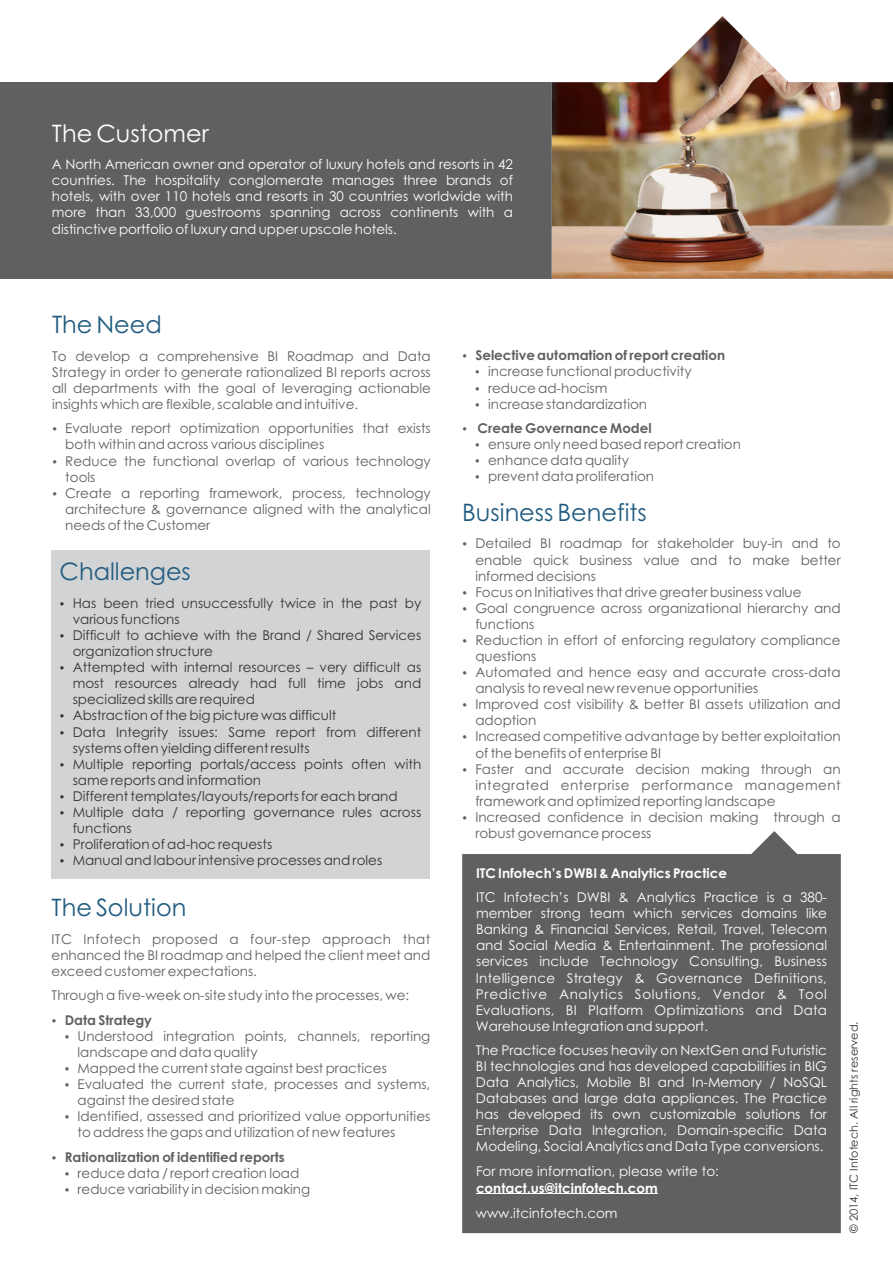
<style>
.page{position:relative;width:893px;height:1263px;background:#fff}
.page>*{position:absolute;margin:0;border:0;box-sizing:border-box;transform-origin:0 0}
.t1{font:24px "Century Gothic";color:#215b80}
.t2{font:24px "Century Gothic";color:#fefefe}
.t3{font:13.5px/16px "Century Gothic";color:#606062}
.t4{font:13.5px/16px "Century Gothic";color:#fefefe;text-align:justify}
.t5{font:13.5px/16px "Century Gothic";color:#373435}
.t6{font:700 13.5px "Century Gothic";color:#606062}
.t7{font:700 13.5px "Century Gothic";color:#fefefe}
.t8{font:11.25px "Century Gothic";color:#373435}
</style>
<div class="page">
<div style="left:52px;top:550px;width:378px;height:329px;background:#d2d3d5"></div>
<div style="left:0;top:82px;width:893px;height:196px;background:#606062"></div>
<img style="left:552px;top:16px;width:341px;height:262px">
<div style="left:462px;top:831px;width:379px;height:402px;background:#606062"></div>
<hr style="left:476px;top:1193px;width:182px;height:1px;background:#fefefe">
<h1 class="t2" style="left:52px;top:124px;width:159px">The Customer</h1>
<p class="t4" style="left:52px;top:158px;width:463px">A North American owner and operator of luxury hotels and resorts in 42 countries. The hospitality conglomerate manages three brands of hotels, with over 110 hotels and resorts in 30 countries worldwide with more than 33,000 guestrooms spanning across continents with a distinctive portfolio of luxury and upper upscale hotels.</p>
<h1 class="t1" style="left:52px;top:315px;width:111px">The Need</h1>
<p class="t3" style="left:52px;top:349px;width:380px;text-align:justify">To develop a comprehensive BI Roadmap and Data Strategy in order to generate rationalized BI reports across all departments with the goal of leveraging actionable insights which are flexible, scalable and intuitive.</p>
<p class="t3" style="left:65px;top:422px;width:367px;text-indent:-13px">• Evaluate report optimization opportunities that exists both within and across various disciplines</p>
<p class="t3" style="left:65px;top:454px;width:367px;text-indent:-13px">• Reduce the functional overlap of various technology tools</p>
<p class="t3" style="left:65px;top:486px;width:367px;text-align:justify;text-indent:-13px">• Create a reporting framework, process, technology architecture &amp; governance aligned with the analytical needs of the Customer</p>
<h1 class="t1" style="left:60px;top:562px;width:133px">Challenges</h1>
<p class="t5" style="left:73px;top:596px;width:350px;text-indent:-13px">• Has been tried unsuccessfully twice in the past by various functions</p>
<p class="t5" style="left:73px;top:628px;width:350px;text-indent:-13px">• Difficult to achieve with the Brand / Shared Services organization structure</p>
<p class="t5" style="left:73px;top:660px;width:350px;text-align:justify;text-indent:-13px">• Attempted with internal resources – very difficult as most resources already had full time jobs and specialized skills are required</p>
<p class="t5" style="left:60px;top:709px;width:278px">• Abstraction of the big picture was difficult</p>
<p class="t5" style="left:73px;top:725px;width:350px;text-indent:-13px">• Data Integrity issues: Same report from different systems often yielding different results</p>
<p class="t5" style="left:73px;top:757px;width:350px;text-indent:-13px">• Multiple reporting portals/access points often with same reports and information</p>
<p class="t5" style="left:60px;top:789px;width:340px">• Different templates/layouts/reports for each brand</p>
<p class="t5" style="left:73px;top:805px;width:350px;text-indent:-13px">• Multiple data / reporting governance rules across functions</p>
<p class="t5" style="left:60px;top:837px;width:214px">• Proliferation of ad-hoc requests</p>
<p class="t5" style="left:60px;top:853px;width:324px">• Manual and labour intensive processes and roles</p>
<h1 class="t1" style="left:52px;top:898px;width:136px">The Solution</h1>
<p class="t3" style="left:52px;top:932px;width:380px;text-align:justify">ITC Infotech proposed a four-step approach that enhanced the BI roadmap and helped the client meet and exceed customer expectations.</p>
<p class="t3" style="left:52px;top:988px;width:359px">Through a five-week on-site study into the processes, we:</p>
<p class="t6" style="left:52px;top:1014px;width:102px">• Data Strategy</p>
<p class="t3" style="left:78px;top:1029px;width:354px;text-indent:-13px">• Understood integration points, channels, reporting landscape and data quality</p>
<p class="t3" style="left:64px;top:1061px;width:324px">• Mapped the current state against best practices</p>
<p class="t3" style="left:78px;top:1077px;width:354px;text-indent:-13px">• Evaluated the current state, processes and systems, against the desired state</p>
<p class="t3" style="left:78px;top:1109px;width:354px;text-indent:-13px">• Identified, assessed and prioritized value opportunities to address the gaps and utilization of new features</p>
<p class="t6" style="left:52px;top:1152px;width:235px">• Rationalization of identified reports</p>
<p class="t3" style="left:64px;top:1166px;width:237px">• reduce data / report creation load</p>
<p class="t3" style="left:64px;top:1182px;width:247px">• reduce variability in decision making</p>
<p class="t6" style="left:462px;top:350px;width:265px">• Selective automation of report creation</p>
<p class="t3" style="left:475px;top:365px;width:218px">• increase functional productivity</p>
<p class="t3" style="left:475px;top:381px;width:134px">• reduce ad-hocism</p>
<p class="t3" style="left:475px;top:397px;width:174px">• increase standardization</p>
<p class="t6" style="left:462px;top:423px;width:191px">• Create Governance Model</p>
<p class="t3" style="left:475px;top:438px;width:268px">• ensure only need based report creation</p>
<p class="t3" style="left:475px;top:454px;width:155px">• enhance data quality</p>
<p class="t3" style="left:475px;top:470px;width:181px">• prevent data proliferation</p>
<h1 class="t1" style="left:462px;top:503px;width:186px">Business Benefits</h1>
<p class="t3" style="left:475px;top:537px;width:367px;text-align:justify;text-indent:-13px">• Detailed BI roadmap for stakeholder buy-in and to enable quick business value and to make better informed decisions</p>
<p class="t3" style="left:462px;top:585px;width:341px">• Focus on Initiatives that drive greater business value</p>
<p class="t3" style="left:475px;top:601px;width:367px;text-indent:-13px">• Goal congruence across organizational hierarchy and functions</p>
<p class="t3" style="left:475px;top:633px;width:367px;text-indent:-13px">• Reduction in effort of enforcing regulatory compliance questions</p>
<p class="t3" style="left:475px;top:665px;width:367px;text-indent:-13px">• Automated and hence easy and accurate cross-data analysis to reveal new revenue opportunities</p>
<p class="t3" style="left:475px;top:698px;width:367px;text-indent:-13px">• Improved cost visibility &amp; better BI assets utilization and adoption</p>
<p class="t3" style="left:475px;top:730px;width:367px;text-indent:-13px">• Increased competitive advantage by better exploitation of the benefits of enterprise BI</p>
<p class="t3" style="left:475px;top:762px;width:367px;text-align:justify;text-indent:-13px">• Faster and accurate decision making through an integrated enterprise performance management framework and optimized reporting landscape</p>
<p class="t3" style="left:475px;top:810px;width:367px;text-indent:-13px">• Increased confidence in decision making through a robust governance process</p>
<p class="t7" style="left:476px;top:868px;width:253px">ITC Infotech’s DWBI &amp; Analytics Practice</p>
<p class="t4" style="left:476px;top:890px;width:353px">ITC Infotech’s DWBI &amp; Analytics Practice is a 380- member strong team which services domains like Banking &amp; Financial Services, Retail, Travel, Telecom and Social Media &amp; Entertainment. The professional services include Technology Consulting, Business Intelligence Strategy &amp; Governance Definitions, Predictive Analytics Solutions, Vendor &amp; Tool Evaluations, BI Platform Optimizations and Data Warehouse Integration and support.</p>
<p class="t4" style="left:476px;top:1043px;width:353px">The Practice focuses heavily on NextGen and Futuristic BI technologies and has developed capabilities in BIG Data Analytics, Mobile BI and In-Memory / NoSQL Databases and large data appliances. The Practice has developed its own customizable solutions for Enterprise Data Integration, Domain-specific Data Modeling, Social Analytics and Data Type conversions.</p>
<p class="t4" style="left:476px;top:1165px;width:244px">For more information, please write to:</p>
<p class="t7" style="left:476px;top:1182px;width:183px">contact.us@itcinfotech.com</p>
<p class="t4" style="left:476px;top:1206px;width:143px">www.itcinfotech.com</p>
<p class="t8" style="left:849px;top:1233px;width:213px;rotate:-90deg">© 2014, ITC Infotech. All rights reserved.</p>
</div>
